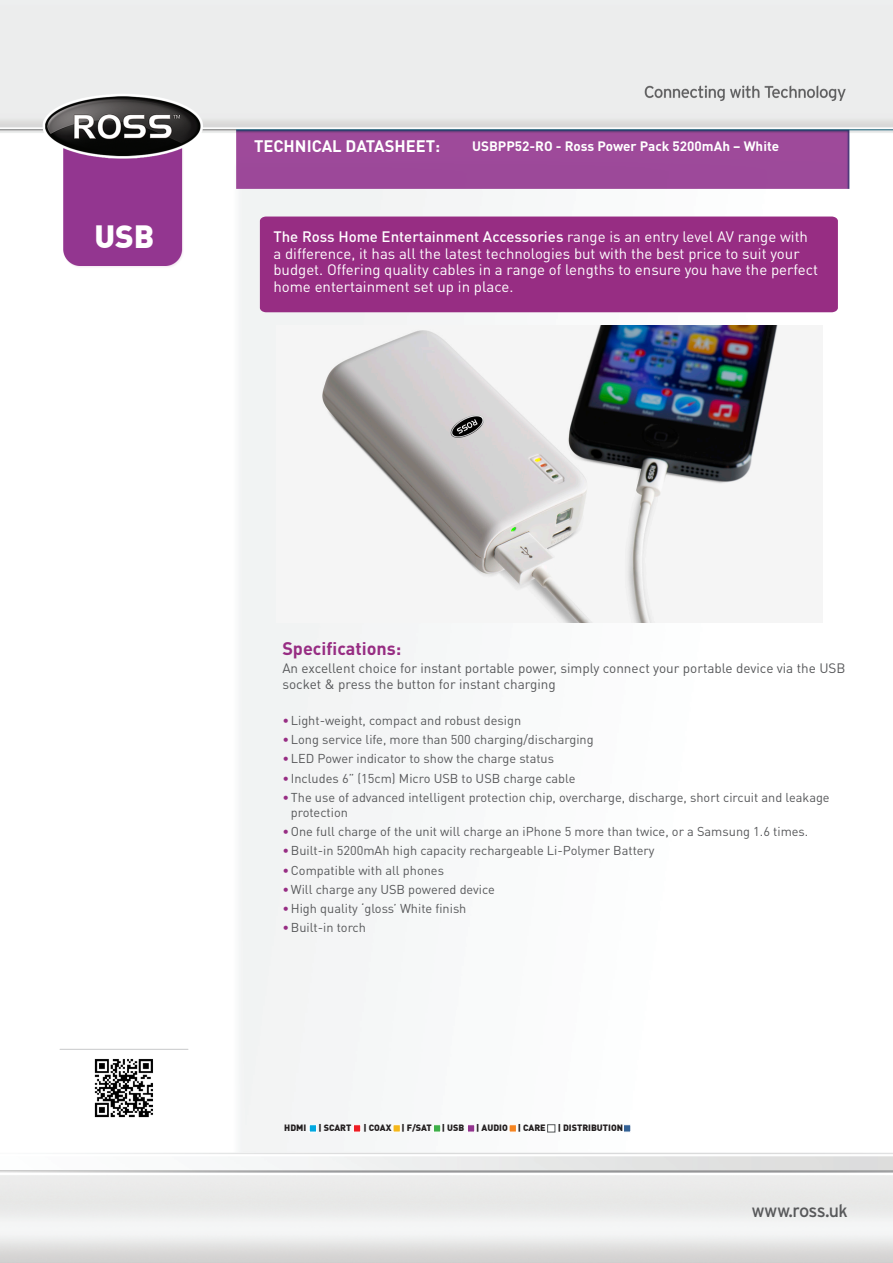
<style>
.page{position:relative;width:893px;height:1263px;background:#fff}
.page>*{position:absolute;margin:0;border:0;box-sizing:border-box;transform-origin:0 0}
.t1{font:900 31.5px "DIN Pro";color:#fff}
.t2{font:700 18px "DIN Pro";color:#972d83}
.t3{font:18px "Interstate";letter-spacing:-.035em;color:#58595b}
.t4{font:700 16.5px "DIN Pro";color:#fff}
.t5{font:15px/16.5px "DIN Pro";color:#fff}
.t6{font:13.5px/16.2px "DIN Pro";color:#57585a}
.t7{font:700 13.5px "DIN Pro";color:#fff}
.t8{font:12.75px/15px "DIN Pro";color:#57585a}
.t9{font:900 9px "DIN Pro";color:#231f20}
.s1{font-weight:500}
.s2{color:#972d83}
</style>
<div class="page">
<img style="left:0;top:0;width:893px;height:1263px">
<img style="left:44px;top:264px;width:158px;height:9px">
<div style="left:260px;top:217px;width:578px;height:95px;background:#972d83"></div>
<hr style="left:60px;top:1049px;width:128px;height:1px;background:#c7c8ca">
<div style="left:353px;top:1124px;width:8px;height:8px;background:#ee1d23;border:1px solid #fff"></div>
<div style="left:309px;top:1124px;width:8px;height:8px;background:#00a8e1;border:1px solid #fff"></div>
<div style="left:393px;top:1124px;width:8px;height:8px;background:#f4b71a;border:1px solid #fff"></div>
<div style="left:433px;top:1124px;width:8px;height:8px;background:#3eaf49;border:1px solid #fff"></div>
<div style="left:467px;top:1124px;width:8px;height:8px;background:#92348e;border:1px solid #fff"></div>
<div style="left:509px;top:1124px;width:8px;height:8px;background:#f58420;border:1px solid #fff"></div>
<div style="left:623px;top:1124px;width:8px;height:8px;background:#326195;border:1px solid #fff"></div>
<div style="left:547px;top:1124px;width:8px;height:8px;background:#fff;border:1px solid #545759"></div>
<img style="left:276px;top:326px;width:547px;height:297px">
<div style="left:44px;top:273px;width:161px;height:175px;background:#fff"></div>
<img style="left:88px;top:1051px;width:72px;height:73px">
<p class="t1" style="left:94px;top:215px;width:62px">USB</p>
<p class="t4" style="left:254px;top:135px;width:188px">TECHNICAL DATASHEET:</p>
<p class="t7" style="left:472px;top:137px;width:309px">USBPP52-RO - Ross Power Pack 5200mAh – White</p>
<p class="t5" style="left:273px;top:228px;width:546px"><span class="s1">The Ross Home Entertainment Accessories</span> range is an entry level AV range with a difference, it has all the latest technologies but with the best price to suit your budget. Offering quality cables in a range of lengths to ensure you have the perfect home entertainment set up in place.</p>
<p class="t2" style="left:282px;top:637px;width:121px">Specifications:</p>
<p class="t6" style="left:282px;top:660px;width:565px">An excellent choice for instant portable power, simply connect your portable device via the USB socket &amp; press the button for instant charging</p>
<p class="t8" style="left:282px;top:712px;width:240px"><span class="s2">•</span>Light-weight, compact and robust design</p>
<p class="t8" style="left:282px;top:731px;width:313px"><span class="s2">•</span>Long service life, more than 500 charging/discharging</p>
<p class="t8" style="left:282px;top:751px;width:273px"><span class="s2">•</span>LED Power indicator to show the charge status</p>
<p class="t8" style="left:282px;top:770px;width:295px"><span class="s2">•</span> Includes 6” (15cm) Micro USB to USB charge cable</p>
<p class="t8" style="left:291px;top:789px;width:540px;text-indent:-9px"><span class="s2">•</span>The use of advanced intelligent protection chip, overcharge, discharge, short circuit and leakage protection</p>
<p class="t8" style="left:282px;top:823px;width:528px"><span class="s2">•</span>One full charge of the unit will charge an iPhone 5 more than twice, or a Samsung 1.6 times.</p>
<p class="t8" style="left:282px;top:843px;width:374px"><span class="s2">•</span>Built-in 5200mAh high capacity rechargeable Li-Polymer Battery</p>
<p class="t8" style="left:282px;top:862px;width:163px"><span class="s2">•</span>Compatible with all phones</p>
<p class="t8" style="left:282px;top:881px;width:214px"><span class="s2">•</span>Will charge any USB powered device</p>
<p class="t8" style="left:282px;top:900px;width:186px"><span class="s2">•</span>High quality ‘gloss’ White finish</p>
<p class="t8" style="left:282px;top:920px;width:85px"><span class="s2">•</span>Built-in torch</p>
<p class="t9" style="left:284px;top:1122px;width:24px">HDMI</p>
<p class="t9" style="left:318px;top:1122px;width:35px">| SCART</p>
<p class="t9" style="left:363px;top:1122px;width:102px">| COAX | F/SAT | USB</p>
<p class="t9" style="left:476px;top:1122px;width:71px">| AUDIO | CARE</p>
<p class="t9" style="left:558px;top:1122px;width:67px">| DISTRIBUTION</p>
<p class="t3" style="left:751px;top:1201px;width:98px">www.ross.uk</p>
</div>
